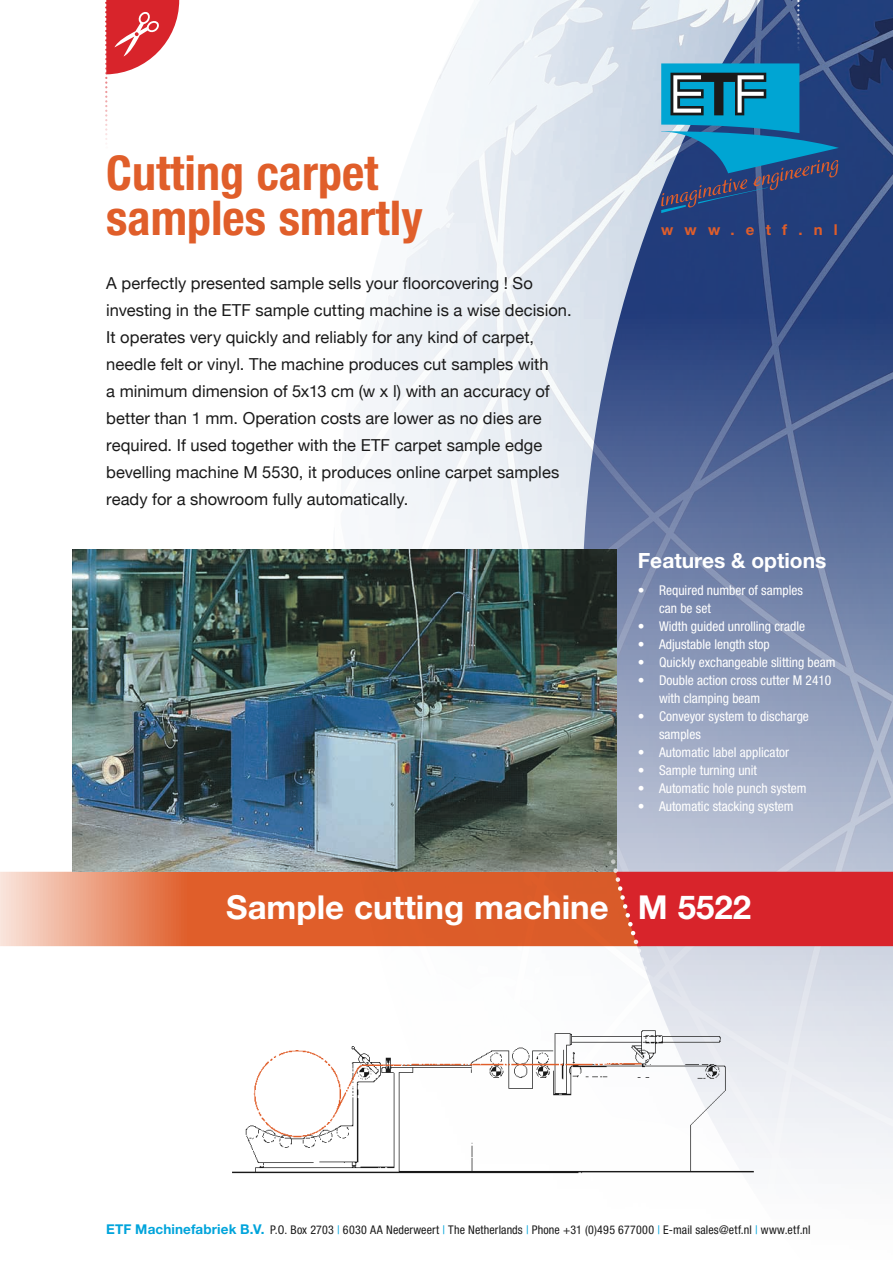
<style>
.page{position:relative;width:893px;height:1263px;background:#fff}
.page>*{position:absolute;margin:0;border:0;box-sizing:border-box;transform-origin:0 0}
.t1{font:700 condensed 48px/45px "Helvetica Neue";color:#e05e2a}
.t2{font:700 33px "Helvetica Neue";color:#fff}
.t3{font:700 21px "Helvetica Neue";color:#fff}
.t4{font:16.5px/27px "Helvetica Neue";color:#1a1a1a}
.t5{font:700 15px "Helvetica Neue";letter-spacing:.745em;color:#e05e2a}
.t6{font:condensed 13.5px/18px "Helvetica Neue";color:#fff}
.t7{font:condensed 12px "Helvetica Neue";letter-spacing:.015em;color:#1a1a1a}
.s1{font-weight:700;font-stretch:normal;font-size:13.5px;color:#00a4db}
.s2{color:#00a4db}
</style>
<div class="page">
<img style="left:332px;top:0;width:561px;height:1169px">
<svg style="left:0;top:872px;width:604px;height:74px;background:#e27245"></svg>
<svg style="left:105px;top:0;width:74px;height:144px"></svg>
<svg style="left:797px;top:0;width:2px;height:51px"></svg>
<svg style="left:661px;top:63px;width:178px;height:150px;background:#286e9b"></svg>
<img style="left:73px;top:550px;width:544px;height:322px">
<img style="left:232px;top:1144px;width:523px;height:30px">
<img style="left:245px;top:1026px;width:510px;height:118px">
<svg style="left:604px;top:832px;width:289px;height:154px;background:#d07f87"></svg>
<h1 class="t1" style="left:106px;top:149px;width:318px">Cutting carpet samples smartly</h1>
<p class="t4" style="left:106px;top:270px;width:467px">A perfectly presented sample sells your floorcovering ! So investing in the ETF sample cutting machine is a wise decision.<br>It operates very quickly and reliably for any kind of carpet, needle felt or vinyl. The machine produces cut samples with<br>a minimum dimension of 5x13 cm (w x l) with an accuracy of better than 1 mm. Operation costs are lower as no dies are required. If used together with the ETF carpet sample edge bevelling machine M 5530, it produces online carpet samples ready for a showroom fully automatically.</p>
<p class="t5" style="left:661px;top:220px;width:178px">www.etf.nl</p>
<p class="t3" style="left:638px;top:547px;width:190px">Features &amp; options</p>
<p class="t6" style="left:659px;top:581px;width:145px;text-indent:-21px">• Required number of samples can be set</p>
<p class="t6" style="left:638px;top:617px;width:169px">• Width guided unrolling cradle</p>
<p class="t6" style="left:638px;top:635px;width:133px">• Adjustable length stop</p>
<p class="t6" style="left:638px;top:653px;width:199px">• Quickly exchangeable slitting beam</p>
<p class="t6" style="left:659px;top:671px;width:174px;text-indent:-21px">• Double action cross cutter M 2410 with clamping beam</p>
<p class="t6" style="left:659px;top:707px;width:151px;text-indent:-21px">• Conveyor system to discharge samples</p>
<p class="t6" style="left:638px;top:743px;width:153px">• Automatic label applicator</p>
<p class="t6" style="left:638px;top:761px;width:121px">• Sample turning unit</p>
<p class="t6" style="left:638px;top:779px;width:170px">• Automatic hole punch system</p>
<p class="t6" style="left:638px;top:797px;width:157px">• Automatic stacking system</p>
<h2 class="t2" style="left:226px;top:886px;width:526px">Sample cutting machine M 5522</h2>
<p class="t7" style="left:106px;top:1222px;width:706px"><span class="s1">ETF Machinefabriek B.V.</span> P.O. Box 2703 <span class="s2">|</span> 6030 AA Nederweert <span class="s2">|</span> The Netherlands <span class="s2">|</span> Phone +31 (0)495 677000 <span class="s2">|</span> E-mail sales@etf.nl <span class="s2">|</span> www.etf.nl</p>
</div>
